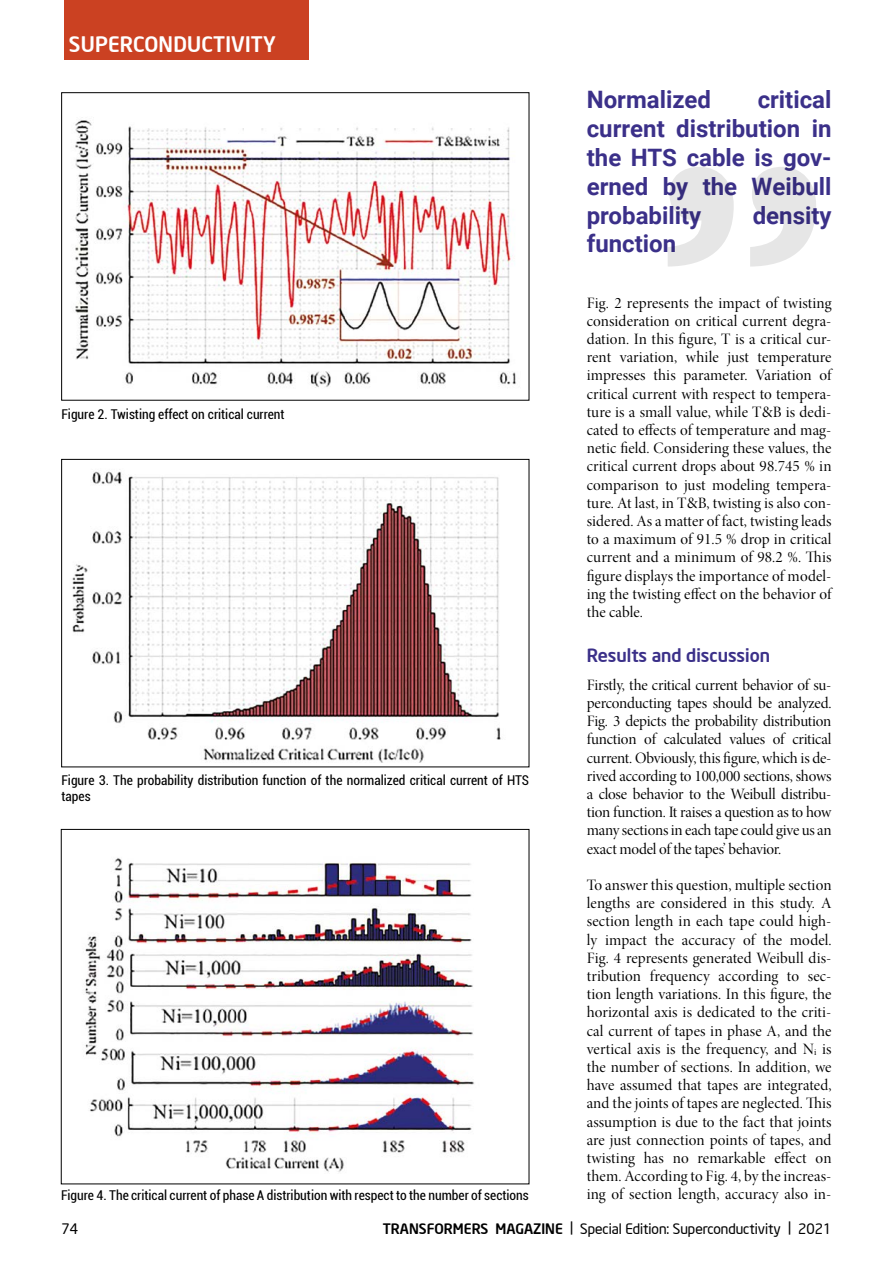
<style>
.page{position:relative;width:893px;height:1263px;background:#fff}
.page>*{position:absolute;margin:0;border:0;box-sizing:border-box;transform-origin:0 0}
.t1{font:700 24px/28.8px "Roboto";color:#3b3089;text-align:justify}
.t2{font:500 21px "Neo Sans Intel";letter-spacing:.01em;color:#fff}
.t3{font:500 18px "Neo Sans Intel";color:#3b3089}
.t4{font:15.9px/18.1px "Minion Pro Disp";letter-spacing:.005em;color:#000;text-align:justify}
.t5{font:14.25px "Neo Sans Intel";color:#000}
.t6{font:condensed 13.5px/16.5px "Roboto";color:#000}
.s1{font-size:9.6px}
.s2{font-weight:500}
</style>
<div class="page">
<svg style="left:668px;top:167px;width:148px;height:100px"></svg>
<img style="left:85px;top:858px;width:389px;height:314px">
<img style="left:75px;top:120px;width:441px;height:268px">
<div style="left:61px;top:92px;width:468px;height:308px;border:1px solid #000"></div>
<img style="left:72px;top:471px;width:429px;height:291px">
<div style="left:61px;top:459px;width:468px;height:308px;border:1px solid #000"></div>
<div style="left:64px;top:0;width:244px;height:60px;background:#cb4122"></div>
<h2 class="t2" style="left:69px;top:31px;width:209px">SUPERCONDUCTIVITY</h2>
<p class="t6" style="left:61px;top:405px;width:225px">Figure 2. Twisting effect on critical current</p>
<p class="t6" style="left:61px;top:771px;width:469px">Figure 3. The probability distribution function of the normalized critical current of HTS tapes</p>
<p class="t6" style="left:61px;top:1186px;width:469px">Figure 4. The critical current of phase A distribution with respect to the number of sections</p>
<h1 class="t1" style="left:587px;top:85px;width:246px;text-indent:171px">critical current distribution in the HTS cable is gov&shy;erned by the Weibull probability</h1>
<h1 class="t1" style="left:587px;top:85px;width:126px">Normalized</h1>
<h1 class="t1" style="left:753px;top:200px;width:80px">density</h1>
<h1 class="t1" style="left:587px;top:229px;width:91px">function</h1>
<p class="t4" style="left:587px;top:294px;width:246px">Fig. 2 represents the impact of twisting consideration on critical current degra&shy;dation. In this figure, T is a critical cur&shy;rent variation, while just temperature impresses this parameter. Variation of critical current with respect to tempera&shy;ture is a small value, while T&amp;B is dedi&shy;cated to effects of temperature and mag&shy;netic field. Considering these values, the critical current drops about 98.745 % in comparison to just modeling tempera&shy;ture. At last, in T&amp;B, twisting is also con&shy;sidered. As a matter of fact, twisting leads to a maximum of 91.5 % drop in critical current and a minimum of 98.2 %. This figure displays the importance of model&shy;ing the twisting effect on the behavior of the cable.</p>
<p class="t3" style="left:587px;top:644px;width:185px">Results and discussion</p>
<p class="t4" style="left:587px;top:676px;width:246px">Firstly, the critical current behavior of su&shy;perconducting tapes should be analyzed.<br>Fig. 3 depicts the probability distribution function of calculated values of critical current. Obviously, this figure, which is de&shy;rived according to 100,000 sections, shows a close behavior to the Weibull distribu&shy;tion function. It raises a question as to how many sections in each tape could give us an exact model of the tapes’ behavior.</p>
<p class="t4" style="left:587px;top:876px;width:246px">To answer this question, multiple section lengths are considered in this study. A section length in each tape could high&shy;ly impact the accuracy of the model.<br>Fig. 4 represents generated Weibull dis&shy;tribution frequency according to sec&shy;tion length variations. In this figure, the horizontal axis is dedicated to the criti&shy;cal current of tapes in phase A, and the vertical axis is the frequency, and N<span class="s1">i</span> is the number of sections. In addition, we have assumed that tapes are integrated, and the joints of tapes are neglected. This assumption is due to the fact that joints are just connection points of tapes, and twisting has no remarkable effect on them. According to Fig. 4, by the increas&shy;ing of section length, accuracy also in-</p>
<p class="t5" style="left:61px;top:1220px;width:18px">74</p>
<p class="t5" style="left:383px;top:1220px;width:450px"><span class="s2">TRANSFORMERS MAGAZINE</span> | Special Edition: Superconductivity | 2021</p>
</div>
